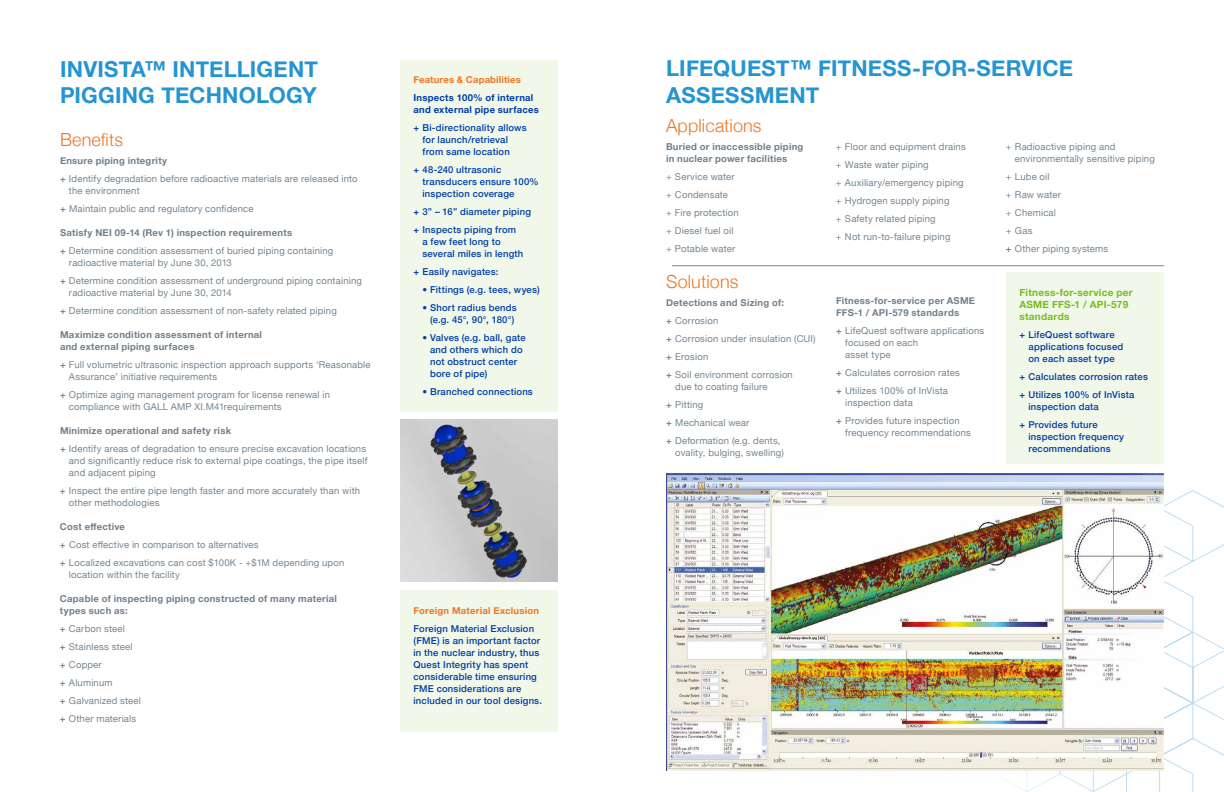
<style>
.page{position:relative;width:1224px;height:792px;background:#fff}
.page>*{position:absolute;margin:0;border:0;box-sizing:border-box;transform-origin:0 0}
.t1{font:700 22px/26.4px "Helvetica Neue";letter-spacing:.01em;color:#2594d2}
.t2{font:300 18px "Helvetica Neue";letter-spacing:.01em;color:#ee7623}
.t3{font:700 10px/12px "Helvetica Neue";letter-spacing:.025em;color:#76bc21}
.t4{font:9.5px/18px "Helvetica Neue";letter-spacing:.02em;color:#758592}
.t5{font:500 9.5px/12px "Helvetica Neue";letter-spacing:.02em;color:#003da6}
.t6{font:700 9.5px/12px "Helvetica Neue";letter-spacing:.025em;color:#727f8b}
.t7{font:700 9.5px "Helvetica Neue";letter-spacing:.02em;color:#ee7623}
.t8{font:700 9.5px/12px "Helvetica Neue";letter-spacing:.025em;color:#003da6}
.s1{font-weight:700;color:#727f8b}
.s2{font-weight:500}
</style>
<div class="page">
<svg style="left:993px;top:490px;width:231px;height:302px"></svg>
<div style="left:400px;top:60px;width:158px;height:351px;background:#f1f8e9"></div>
<div style="left:1006px;top:273px;width:158px;height:191px;background:#f1f8e9"></div>
<div style="left:400px;top:591px;width:158px;height:141px;background:#f1f8e9"></div>
<img style="left:400px;top:420px;width:158px;height:162px">
<img style="left:666px;top:474px;width:498px;height:296px">
<hr style="left:672px;top:266px;width:492px;height:1px;background:#758592">
<h1 class="t1" style="left:60px;top:57px;width:259px">INVISTA™ INTELLIGENT<br>PIGGING TECHNOLOGY</h1>
<h2 class="t2" style="left:60px;top:125px;width:65px">Benefits</h2>
<p class="t4" style="left:60px;top:152px;width:299px"><span class="s1">Ensure piping integrity<br></span><span class="s2">+</span> Identify degradation before radioactive materials are released into</p>
<p class="t4" style="left:60px;top:182px;width:195px;text-indent:9px">the environment<br><span class="s2">+</span> Maintain public and regulatory confidence</p>
<p class="t4" style="left:60px;top:224px;width:275px"><span class="s1">Satisfy NEI 09-14 (Rev 1) inspection requirements<br></span><span class="s2">+</span> Determine condition assessment of buried piping containing</p>
<p class="t4" style="left:60px;top:254px;width:304px;text-indent:9px">radioactive material by June 30, 2013<br><span class="s2">+</span> Determine condition assessment of underground piping containing</p>
<p class="t4" style="left:60px;top:284px;width:278px;text-indent:9px">radioactive material by June 30, 2014<br><span class="s2">+</span> Determine condition assessment of non-safety related piping</p>
<p class="t6" style="left:60px;top:328px;width:204px">Maximize condition assessment of internal and external piping surfaces</p>
<p class="t4" style="left:69px;top:359px;width:303px;line-height:12px;text-indent:-9px"><span class="s2">+</span> Full volumetric ultrasonic inspection approach supports ‘Reasonable<br>Assurance’ initiative requirements</p>
<p class="t4" style="left:69px;top:389px;width:263px;line-height:12px;text-indent:-9px"><span class="s2">+</span> Optimize aging management program for license renewal in compliance with GALL AMP XI.M41requirements</p>
<p class="t4" style="left:60px;top:422px;width:308px"><span class="s1">Minimize operational and safety risk<br></span><span class="s2">+</span> Identify areas of degradation to ensure precise excavation locations</p>
<p class="t4" style="left:69px;top:455px;width:300px;line-height:12px">and significantly reduce risk to external pipe coatings, the pipe itself and adjacent piping</p>
<p class="t4" style="left:69px;top:485px;width:293px;line-height:12px;text-indent:-9px"><span class="s2">+</span> Inspect the entire pipe length faster and more accurately than with other methodologies</p>
<p class="t4" style="left:60px;top:518px;width:286px"><span class="s1">Cost effective<br></span><span class="s2">+</span> Cost effective in comparison to alternatives<br><span class="s2">+</span> Localized excavations can cost $100K - +$1M depending upon</p>
<p class="t4" style="left:69px;top:566px;width:113px">location within the facility</p>
<p class="t6" style="left:60px;top:592px;width:278px">Capable of inspecting piping constructed of many material types such as:</p>
<p class="t4" style="left:60px;top:620px;width:82px"><span class="s2">+</span> Carbon steel<br><span class="s2">+</span> Stainless steel<br><span class="s2">+</span> Copper<br><span class="s2">+</span> Aluminum<br><span class="s2">+</span> Galvanized steel <span class="s2">+</span> Other materials</p>
<p class="t7" style="left:414px;top:72px;width:109px">Features &amp; Capabilities</p>
<p class="t8" style="left:414px;top:91px;width:127px">Inspects 100% of internal and external pipe surfaces</p>
<p class="t5" style="left:423px;top:120px;width:106px;text-indent:-9px">+ Bi-directionality allows for launch/retrieval from same location</p>
<p class="t5" style="left:423px;top:162px;width:118px;text-indent:-9px">+ 48-240 ultrasonic transducers ensure 100% inspection coverage</p>
<p class="t5" style="left:414px;top:201px;width:119px;line-height:18px">+ 3” – 16” diameter piping + Inspects piping from</p>
<p class="t5" style="left:423px;top:234px;width:102px">a few feet long to several miles in length</p>
<p class="t5" style="left:414px;top:264px;width:86px">+ Easily navigates:</p>
<p class="t5" style="left:423px;top:282px;width:119px">• Fittings (e.g. tees, wyes)</p>
<p class="t5" style="left:423px;top:300px;width:96px;text-align:center">• Short radius bends (e.g. 45°, 90°, 180°)</p>
<p class="t5" style="left:430px;top:330px;width:97px;text-indent:-8px">• Valves (e.g. ball, gate and others which do not obstruct center bore of pipe)</p>
<p class="t5" style="left:423px;top:384px;width:112px">• Branched connections</p>
<p class="t7" style="left:414px;top:603px;width:127px">Foreign Material Exclusion</p>
<p class="t5" style="left:414px;top:621px;width:130px">Foreign Material Exclusion (FME) is an important factor in the nuclear industry, thus<br>Quest Integrity has spent considerable time ensuring<br>FME considerations are included in our tool designs.</p>
<h1 class="t1" style="left:666px;top:56px;width:408px">LIFEQUEST™ FITNESS-FOR-SERVICE<br>ASSESSMENT</h1>
<h2 class="t2" style="left:666px;top:111px;width:97px">Applications</h2>
<p class="t6" style="left:666px;top:141px;width:139px">Buried or inaccessible piping in nuclear power facilities</p>
<p class="t4" style="left:666px;top:168px;width:74px">+ Service water + Condensate<br>+ Fire protection + Diesel fuel oil + Potable water</p>
<h2 class="t2" style="left:666px;top:267px;width:74px">Solutions</h2>
<p class="t4" style="left:666px;top:294px;width:151px"><span class="s1">Detections and Sizing of:<br></span><span class="s2">+</span> Corrosion<br><span class="s2">+</span> Corrosion under insulation (CUI) <span class="s2">+</span> Erosion<br><span class="s2">+</span> Soil environment corrosion</p>
<p class="t4" style="left:666px;top:378px;width:116px;text-indent:9px">due to coating failure<br><span class="s2">+</span> Pitting<br><span class="s2">+</span> Mechanical wear<br><span class="s2">+</span> Deformation (e.g. dents,</p>
<p class="t4" style="left:675px;top:444px;width:110px">ovality, bulging, swelling)</p>
<p class="t4" style="left:836px;top:138px;width:131px">+ Floor and equipment drains + Waste water piping<br>+ Auxiliary/emergency piping + Hydrogen supply piping<br>+ Safety related piping<br>+ Not run-to-failure piping</p>
<p class="t4" style="left:1015px;top:141px;width:141px;line-height:12px;text-indent:-9px">+ Radioactive piping and environmentally sensitive piping</p>
<p class="t4" style="left:1006px;top:168px;width:104px">+ Lube oil<br>+ Raw water<br>+ Chemical<br>+ Gas<br><span class="s2">+</span> Other piping systems</p>
<p class="t6" style="left:836px;top:295px;width:140px">Fitness-for-service per ASME<br>FFS-1 / API-579 standards</p>
<p class="t4" style="left:845px;top:325px;width:141px;line-height:12px;text-indent:-9px"><span class="s2">+</span> LifeQuest software applications focused on each<br>asset type</p>
<p class="t4" style="left:836px;top:364px;width:125px"><span class="s2">+</span> Calculates corrosion rates <span class="s2">+</span> Utilizes 100% of InVista</p>
<p class="t4" style="left:836px;top:394px;width:125px;text-indent:9px">inspection data<br><span class="s2">+</span> Provides future inspection</p>
<p class="t4" style="left:845px;top:424px;width:127px">frequency recommendations</p>
<p class="t3" style="left:1020px;top:287px;width:115px">Fitness-for-service per<br>ASME FFS-1 / API-579 standards</p>
<p class="t5" style="left:1028px;top:328px;width:96px;text-indent:-9px">+ LifeQuest software applications focused on each asset type</p>
<p class="t5" style="left:1020px;top:367px;width:130px;line-height:18px">+ Calculates corrosion rates + Utilizes 100% of InVista</p>
<p class="t5" style="left:1020px;top:397px;width:81px;line-height:18px;text-align:right">inspection data<br>+ Provides future</p>
<p class="t5" style="left:1028px;top:430px;width:97px">inspection frequency recommendations</p>
</div>
